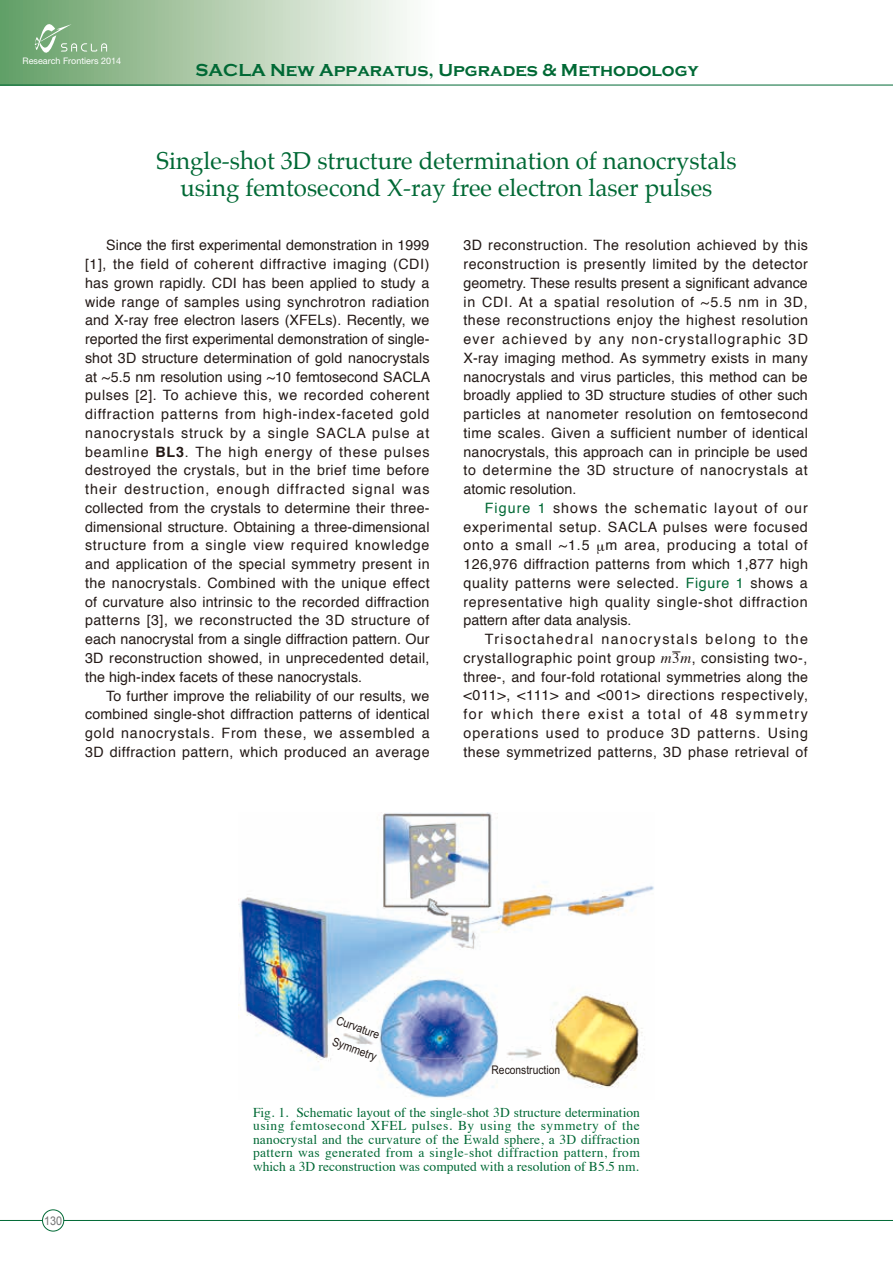
<style>
.page{position:relative;width:893px;height:1263px;background:#fff}
.page>*{position:absolute;margin:0;border:0;box-sizing:border-box;transform-origin:0 0}
.t1{font:24px/27px "Palatino";color:#006935;text-align:center}
.t2{font:700 18px "Copperplate Gothic";color:#006935}
.t3{font:14.25px/18.8px "Helvetica";letter-spacing:.03em;color:#231916;text-align:justify}
.t4{font:13.5px/13.5px "Times";color:#006935;text-align:justify}
.t5{font:12px "Arial";color:#727272;scale:.9 1}
.t6{font:11.85px/21.3px "Arial Narrow";color:#231916;text-align:center;scale:1.06 1}
.t7{font:9px "Helvetica Neue";color:#fff}
.s1{font-weight:700}
.s2{color:#006935}
.s3{font-family:"Times";font-style:italic;font-size:15px}
.s4{font-family:"Times";font-size:15px}
</style>
<div class="page">
<svg style="left:0;top:0;width:407px;height:84px;background:#b3ceb1"></svg>
<svg style="left:35px;top:9px;width:72px;height:53px;background:#87b487"></svg>
<img style="left:238px;top:812px;width:416px;height:286px">
<p class="t7" style="left:23px;top:54px;width:100px">Research Frontiers 2014</p>
<p class="t2" style="left:196px;top:60px;width:504px">SACLA New Apparatus, Upgrades &amp; Methodology</p>
<h1 class="t1" style="left:156px;top:147px;width:582px">Single-shot 3D structure determination of nanocrystals using femtosecond X-ray free electron laser pulses</h1>
<p class="t3" style="left:85px;top:236px;width:347px;text-indent:21px">Since the first experimental demonstration in 1999 [1], the field of coherent diffractive imaging (CDI) has grown rapidly. CDI has been applied to study a wide range of samples using synchrotron radiation and X-ray free electron lasers (XFELs). Recently, we reported the first experimental demonstration of single&shy;shot 3D structure determination of gold nanocrystals at ~5.5 nm resolution using ~10 femtosecond SACLA pulses [2]. To achieve this, we recorded coherent diffraction patterns from high-index-faceted gold nanocrystals struck by a single SACLA pulse at beamline <span class="s1">BL3</span>. The high energy of these pulses destroyed the crystals, but in the brief time before their destruction, enough diffracted signal was collected from the crystals to determine their three&shy;dimensional structure. Obtaining a three-dimensional structure from a single view required knowledge and application of the special symmetry present in the nanocrystals. Combined with the unique effect of curvature also intrinsic to the recorded diffraction patterns [3], we reconstructed the 3D structure of each nanocrystal from a single diffraction pattern. Our 3D reconstruction showed, in unprecedented detail, the high-index facets of these nanocrystals.</p>
<p class="t3" style="left:85px;top:686px;width:346px;text-indent:21px">To further improve the reliability of our results, we combined single-shot diffraction patterns of identical gold nanocrystals. From these, we assembled a 3D diffraction pattern, which produced an average</p>
<p class="t3" style="left:463px;top:236px;width:346px">3D reconstruction. The resolution achieved by this reconstruction is presently limited by the detector geometry. These results present a significant advance in CDI. At a spatial resolution of ~5.5 nm in 3D, these reconstructions enjoy the highest resolution ever achieved by any non-crystallographic 3D X-ray imaging method. As symmetry exists in many nanocrystals and virus particles, this method can be broadly applied to 3D structure studies of other such particles at nanometer resolution on femtosecond time scales. Given a sufficient number of identical nanocrystals, this approach can in principle be used to determine the 3D structure of nanocrystals at atomic resolution.</p>
<p class="t3" style="left:463px;top:499px;width:346px;text-indent:21px"><span class="s2">Figure 1</span> shows the schematic layout of our experimental setup. SACLA pulses were focused onto a small ~1.5 m area, producing a total of 126,976 diffraction patterns from which 1,877 high quality patterns were selected. <span class="s2">Figure 1</span> shows a representative high quality single-shot diffraction pattern after data analysis.</p>
<p class="t3" style="left:463px;top:630px;width:346px;text-indent:21px">Trisoctahedral nanocrystals belong to the crystallographic point group <span class="s3">m</span><span class="s4">3</span><span class="s3">m</span>, consisting two-, three-, and four-fold rotational symmetries along the &lt;011&gt;, &lt;111&gt; and &lt;001&gt; directions respectively, for which there exist a total of 48 symmetry operations used to produce 3D patterns. Using these symmetrized patterns, 3D phase retrieval of</p>
<p class="t6" style="left:341px;top:1009px;width:49px;rotate:20deg">Curvature<br>Symmetry</p>
<p class="t6" style="left:491px;top:1059px;width:66px">Reconstruction</p>
<p class="t5" style="left:44px;top:1213px;width:22px">130</p>
<p class="t4" style="left:253px;top:1104px;width:388px">Fig. 1. Schematic layout of the single-shot 3D structure determination using femtosecond XFEL pulses. By using the symmetry of the nanocrystal and the curvature of the Ewald sphere, a 3D diffraction pattern was generated from a single-shot diffraction pattern, from which a 3D reconstruction was computed with a resolution of B5.5 nm.</p>
</div>
